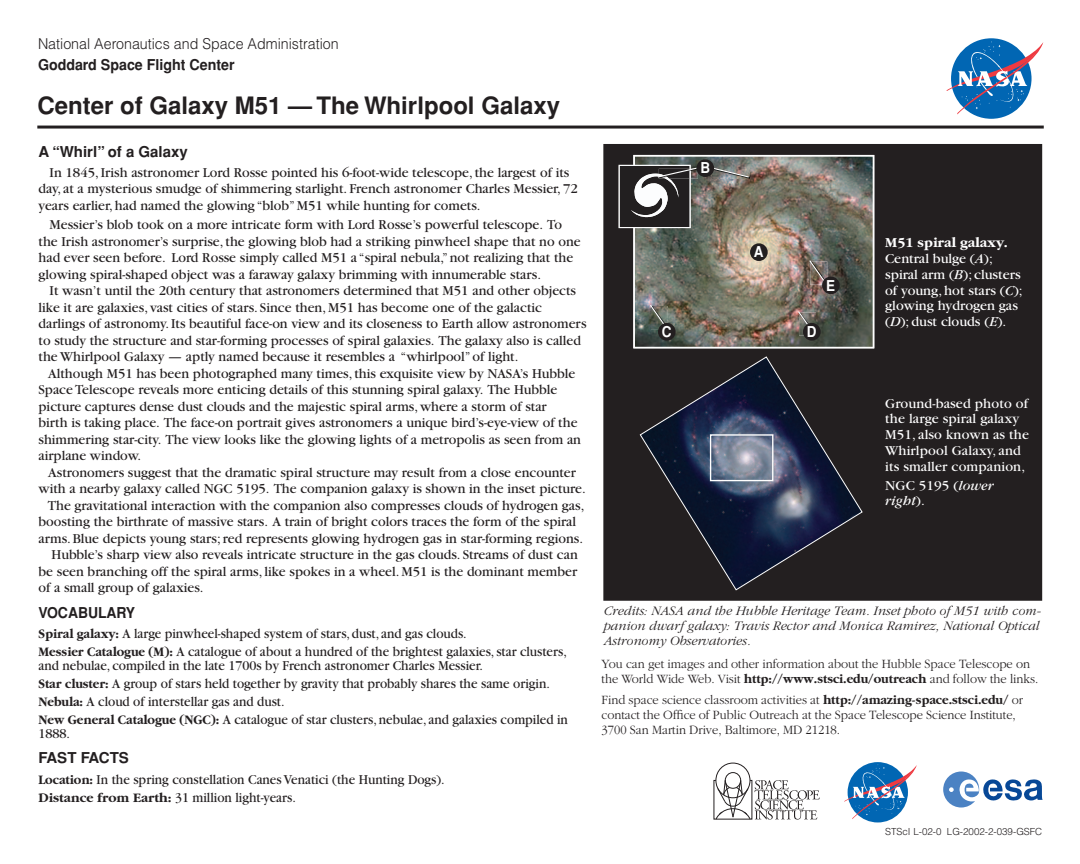
<style>
.page{position:relative;width:1080px;height:864px;background:#fff}
.page>*{position:absolute;margin:0;border:0;box-sizing:border-box;transform-origin:0 0}
.t1{font:700 24px "Helvetica";color:#231f20}
.t2{font:300 15px "Helvetica";color:#231f20;scale:.95 1}
.t3{font:700 15px "Helvetica";color:#231f20}
.t4{font:700 15px "Helvetica";color:#231f20;scale:.95 1}
.t5{font:700 15px "Helvetica";color:#231f20;scale:.93 1}
.t6{font:700 15px "Helvetica";color:#fff;scale:.9 1}
.t7{font:14.25px/16.5px "Garamond";color:#231f20}
.t8{font:14.25px/18px "Garamond";color:#231f20;scale:.93 1}
.t9{font:14.25px/15.8px "Garamond";letter-spacing:.01em;color:#fff}
.t10{font:italic 300 13.5px/15px "Garamond";color:#231f20}
.t11{font:300 13.2px/15px "Garamond";color:#231f20;scale:.95 1}
.t12{font:300 9.75px "Helvetica";color:#231f20}
.s1{font-weight:700;font-size:13.5px}
.s2{font-weight:700}
.s3{font-style:italic}
</style>
<div class="page">
<div style="left:603px;top:144px;width:439px;height:457px;background:#231f20"></div>
<div style="left:716px;top:763px;width:34px;height:35px;border:1px solid #231f20;border-radius:50%"></div>
<svg style="left:714px;top:772px;width:106px;height:48px"></svg>
<svg style="left:943px;top:772px;width:100px;height:36px"></svg>
<div style="left:848px;top:762px;width:60px;height:60px;background:#0166b3;border-radius:50%"></div>
<svg style="left:844px;top:765px;width:73px;height:54px"></svg>
<hr style="left:37px;top:126px;width:1007px;height:3px;background:#231f20">
<svg style="left:951px;top:38px;width:81px;height:81px"></svg>
<svg style="left:946px;top:42px;width:97px;height:72px"></svg>
<img style="left:633px;top:155px;width:241px;height:193px">
<div style="left:750px;top:243px;width:18px;height:18px;background:#231f20;border-radius:50%"></div>
<img style="left:712px;top:178px;width:38px;height:1px">
<svg style="left:710px;top:166px;width:40px;height:12px"></svg>
<svg style="left:639px;top:356px;width:224px;height:235px;background:#272a39"></svg>
<div style="left:710px;top:434px;width:63px;height:47px;border:1px solid #fff"></div>
<img style="left:619px;top:165px;width:72px;height:63px">
<img style="left:631px;top:174px;width:47px;height:43px">
<svg style="left:657px;top:167px;width:41px;height:12px"></svg>
<div style="left:696px;top:159px;width:18px;height:18px;background:#231f20;border-radius:50%"></div>
<svg style="left:649px;top:304px;width:19px;height:25px"></svg>
<div style="left:658px;top:323px;width:18px;height:18px;background:#231f20;border-radius:50%"></div>
<svg style="left:797px;top:310px;width:19px;height:26px"></svg>
<div style="left:803px;top:323px;width:18px;height:18px;background:#231f20;border-radius:50%"></div>
<svg style="left:808px;top:259px;width:19px;height:26px"></svg>
<div style="left:822px;top:277px;width:18px;height:17px;background:#231f20;border-radius:50%"></div>
<p class="t2" style="left:38px;top:35px;width:318px">National Aeronautics and Space Administration</p>
<p class="t4" style="left:38px;top:56px;width:209px">Goddard Space Flight Center</p>
<h1 class="t1" style="left:38px;top:92px;width:524px">Center of Galaxy M51 — The Whirlpool Galaxy</h1>
<p class="t3" style="left:39px;top:143px;width:151px">A “Whirl” of a Galaxy</p>
<p class="t7" style="left:39px;top:164px;width:541px;text-indent:11px">In 1845, Irish astronomer Lord Rosse pointed his 6-foot-wide telescope, the largest of its day, at a mysterious smudge of shimmering starlight. French astronomer Charles Messier, 72 years earlier, had named the glowing “blob” M51 while hunting for comets.</p>
<p class="t7" style="left:39px;top:217px;width:544px;text-indent:11px">Messier’s blob took on a more intricate form with Lord Rosse’s powerful telescope. To the Irish astronomer’s surprise, the glowing blob had a striking pinwheel shape that no one had ever seen before. Lord Rosse simply called M51 a “spiral nebula,” not realizing that the glowing spiral-shaped object was a faraway galaxy brimming with innumerable stars.</p>
<p class="t7" style="left:39px;top:283px;width:549px;text-indent:11px">It wasn’t until the 20th century that astronomers determined that M51 and other objects like it are galaxies, vast cities of stars. Since then, M51 has become one of the galactic darlings of astronomy. Its beautiful face-on view and its closeness to Earth allow astronomers to study the structure and star-forming processes of spiral galaxies. The galaxy also is called the Whirlpool Galaxy — aptly named because it resembles a “whirlpool” of light.</p>
<p class="t7" style="left:39px;top:365px;width:544px;text-indent:10px">Although M51 has been photographed many times, this exquisite view by NASA’s Hubble Space Telescope reveals more enticing details of this stunning spiral galaxy. The Hubble picture captures dense dust clouds and the majestic spiral arms, where a storm of star<br>birth is taking place. The face-on portrait gives astronomers a unique bird’s-eye-view of the shimmering star-city. The view looks like the glowing lights of a metropolis as seen from an airplane window.</p>
<p class="t7" style="left:48px;top:464px;width:529px">Astronomers suggest that the dramatic spiral structure may result from a close encounter</p>
<p class="t7" style="left:39px;top:481px;width:549px">with a nearby galaxy called NGC 5195. The companion galaxy is shown in the inset picture.</p>
<p class="t7" style="left:48px;top:497px;width:538px">The gravitational interaction with the companion also compresses clouds of hydrogen gas,</p>
<p class="t7" style="left:39px;top:514px;width:539px">boosting the birthrate of massive stars. A train of bright colors traces the form of the spiral</p>
<p class="t7" style="left:39px;top:530px;width:546px">arms. Blue depicts young stars; red represents glowing hydrogen gas in star-forming regions.</p>
<p class="t7" style="left:51px;top:547px;width:528px">Hubble’s sharp view also reveals intricate structure in the gas clouds. Streams of dust can</p>
<p class="t7" style="left:39px;top:563px;width:540px">be seen branching off the spiral arms, like spokes in a wheel. M51 is the dominant member</p>
<p class="t7" style="left:39px;top:580px;width:167px">of a small group of galaxies.</p>
<p class="t5" style="left:39px;top:604px;width:106px">VOCABULARY</p>
<p class="t8" style="left:39px;top:625px;width:570px"><span class="s1">Spiral galaxy:</span> A large pinwheel-shaped system of stars, dust, and gas clouds.<br><span class="s1">Messier Catalogue (M):</span> A catalogue of about a hundred of the brightest galaxies, star clusters,</p>
<p class="t8" style="left:39px;top:657px;width:571px">and nebulae, compiled in the late 1700s by French astronomer Charles Messier.<br><span class="s1">Star cluster:</span> A group of stars held together by gravity that probably shares the same origin.<br><span class="s1">Nebula:</span> A cloud of interstellar gas and dust.<br><span class="s1">New General Catalogue (NGC):</span> A catalogue of star clusters, nebulae, and galaxies compiled in</p>
<p class="t8" style="left:39px;top:725px;width:35px">1888.</p>
<p class="t3" style="left:39px;top:749px;width:92px">FAST FACTS</p>
<p class="t8" style="left:39px;top:770px;width:438px"><span class="s1">Location:</span> In the spring constellation Canes Venatici (the Hunting Dogs).<br><span class="s1">Distance from Earth:</span> 31 million light-years.</p>
<p class="t6" style="left:700px;top:159px;width:12px">B</p>
<p class="t6" style="left:754px;top:243px;width:12px">A</p>
<p class="t9" style="left:885px;top:235px;width:139px"><span class="s2">M51 spiral galaxy.<br></span>Central bulge (<span class="s3">A</span>); spiral arm (<span class="s3">B</span>); clusters of young, hot stars (<span class="s3">C</span>); glowing hydrogen gas (<span class="s3">D</span>); dust clouds (<span class="s3">E</span>).</p>
<p class="t6" style="left:826px;top:277px;width:12px">E</p>
<p class="t6" style="left:662px;top:323px;width:12px">C</p>
<p class="t6" style="left:807px;top:323px;width:12px">D</p>
<p class="t9" style="left:885px;top:396px;width:146px">Ground-based photo of the large spiral galaxy<br>M51, also known as the<br>Whirlpool Galaxy, and its smaller companion,</p>
<p class="t9" style="left:885px;top:478px;width:110px">NGC 5195 (<span class="s3">lower right</span>).</p>
<p class="t10" style="left:603px;top:603px;width:439px">Credits: NASA and the Hubble Heritage Team. Inset photo of M51 with com&shy;panion dwarf galaxy: Travis Rector and Monica Ramirez, National Optical<br>Astronomy Observatories.</p>
<p class="t11" style="left:602px;top:656px;width:461px">You can get images and other information about the Hubble Space Telescope on the World Wide Web. Visit <span class="s2">http://www.stsci.edu/outreach</span> and follow the links.</p>
<p class="t11" style="left:602px;top:692px;width:445px">Find space science classroom activities at <span class="s2">http://amazing-space.stsci.edu/</span> or contact the Office of Public Outreach at the Space Telescope Science Institute,<br>3700 San Martin Drive, Baltimore, MD 21218.</p>
<p class="t12" style="left:885px;top:825px;width:159px">STScI L-02-0 LG-2002-2-039-GSFC</p>
</div>
